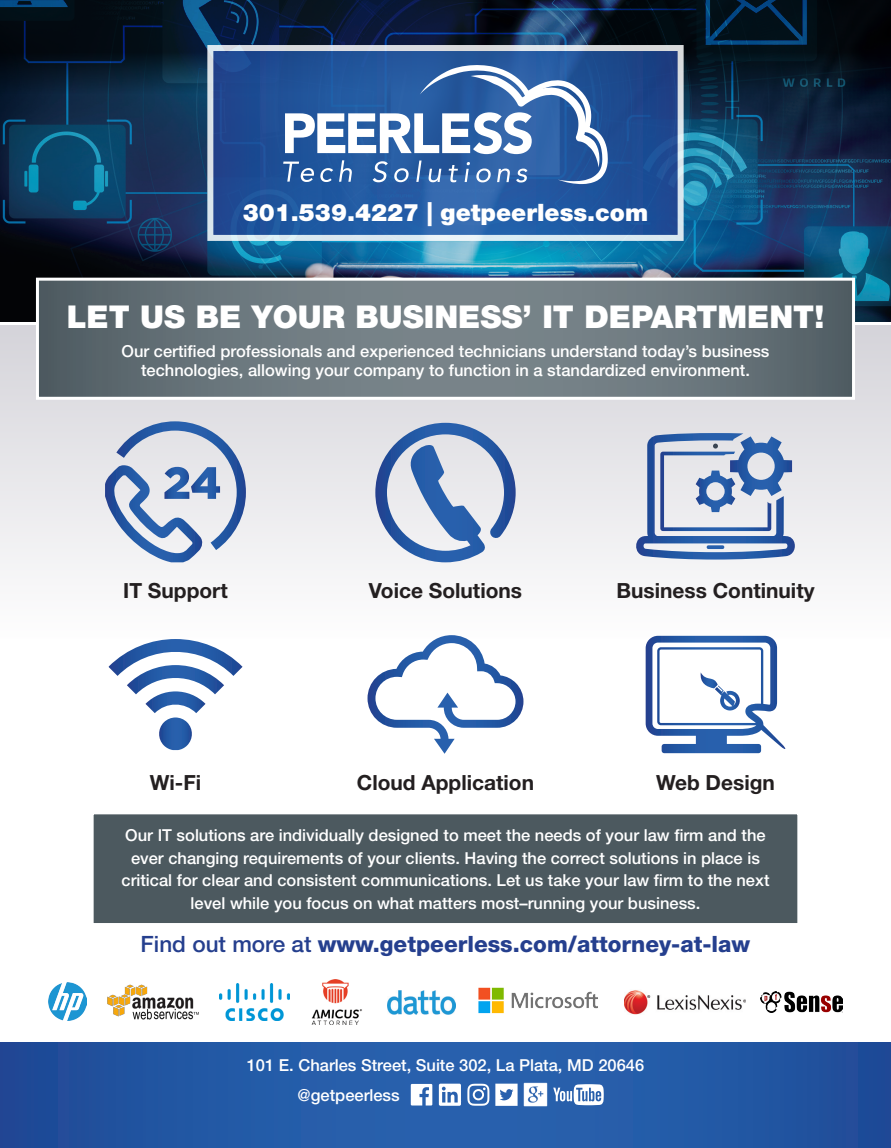
<style>
.page{position:relative;width:891px;height:1148px;background:#fff}
.page>*{position:absolute;margin:0;border:0;box-sizing:border-box;transform-origin:0 0}
.t1{font:900 31.5px "Helvetica Neue";color:#fff}
.t2{font:900 24px "Helvetica Neue";color:#fff}
.t3{font:800 22.5px "Helvetica Neue";color:#253f8e}
.t4{font:700 20.85px "Helvetica Neue";color:#231f20}
.t5{font:500 16.5px/22.5px "Helvetica Neue";color:#fff;text-align:center}
.s1{font-weight:500}
</style>
<div class="page">
<div style="left:0;top:326px;width:891px;height:313px;background:linear-gradient(to bottom,#d4d3d9,#fefefe)"></div>
<div style="left:91px;top:811px;width:709px;height:115px;background:#4c595f;border:3px solid #fff"></div>
<img style="left:0;top:93px;width:891px;height:228px">
<svg style="left:40px;top:282px;width:811px;height:114px;background:#69767c"></svg>
<div style="left:36px;top:278px;width:819px;height:122px;border:3px solid #fff"></div>
<svg style="left:0;top:1042px;width:891px;height:106px;background:#2357a4"></svg>
<svg style="left:439px;top:1083px;width:22px;height:22px"></svg>
<svg style="left:495px;top:1083px;width:23px;height:22px"></svg>
<svg style="left:411px;top:1083px;width:21px;height:22px"></svg>
<svg style="left:467px;top:1083px;width:22px;height:22px"></svg>
<svg style="left:553px;top:1084px;width:51px;height:21px"></svg>
<img style="left:523px;top:1082px;width:25px;height:24px">
<svg style="left:105px;top:417px;width:146px;height:145px"></svg>
<svg style="left:375px;top:423px;width:141px;height:139px;background:#a1b3d1"></svg>
<svg style="left:633px;top:433px;width:164px;height:126px;background:#a1b3d1"></svg>
<img style="left:760px;top:991px;width:82px;height:21px">
<img style="left:49px;top:983px;width:37px;height:37px">
<img style="left:478px;top:987px;width:120px;height:27px">
<img style="left:388px;top:990px;width:67px;height:24px">
<img style="left:220px;top:983px;width:70px;height:37px">
<svg style="left:109px;top:639px;width:134px;height:111px"></svg>
<svg style="left:368px;top:635px;width:155px;height:118px"></svg>
<svg style="left:646px;top:636px;width:141px;height:117px"></svg>
<svg style="left:0;top:0;width:891px;height:93px;background:#071a2e"></svg>
<svg style="left:214px;top:52px;width:463px;height:182px;background:#215199"></svg>
<div style="left:207px;top:45px;width:477px;height:196px;border:6px solid #fff"></div>
<svg style="left:283px;top:65px;width:325px;height:119px"></svg>
<img style="left:107px;top:984px;width:92px;height:36px">
<img style="left:625px;top:990px;width:121px;height:24px">
<img style="left:311px;top:979px;width:51px;height:45px">
<p class="t2" style="left:243px;top:198px;width:407px">301.539.4227 | getpeerless.com</p>
<p class="t1" style="left:67px;top:297px;width:759px">LET US BE YOUR BUSINESS’ IT DEPARTMENT!</p>
<p class="t5" style="left:121px;top:340px;width:650px;line-height:19.8px">Our certified professionals and experienced technicians understand today’s business technologies, allowing your company to function in a standardized environment.</p>
<p class="t4" style="left:123px;top:577px;width:106px">IT Support</p>
<p class="t4" style="left:616px;top:577px;width:200px">Business Continuity</p>
<p class="t4" style="left:369px;top:577px;width:155px">Voice Solutions</p>
<p class="t4" style="left:150px;top:769px;width:53px">Wi-Fi</p>
<p class="t4" style="left:357px;top:769px;width:179px">Cloud Application</p>
<p class="t4" style="left:656px;top:769px;width:120px">Web Design</p>
<p class="t5" style="left:121px;top:824px;width:650px">Our IT solutions are individually designed to meet the needs of your law firm and the ever changing requirements of your clients. Having the correct solutions in place is critical for clear and consistent communications. Let us take your law firm to the next level while you focus on what matters most–running your business.</p>
<p class="t3" style="left:141px;top:930px;width:611px"><span class="s1">Find out more at</span> www.getpeerless.com/attorney-at-law</p>
<p class="t5" style="left:247px;top:1053px;width:399px">101 E. Charles Street, Suite 302, La Plata, MD 20646</p>
<p class="t5" style="left:298px;top:1083px;width:104px">@getpeerless</p>
</div>
